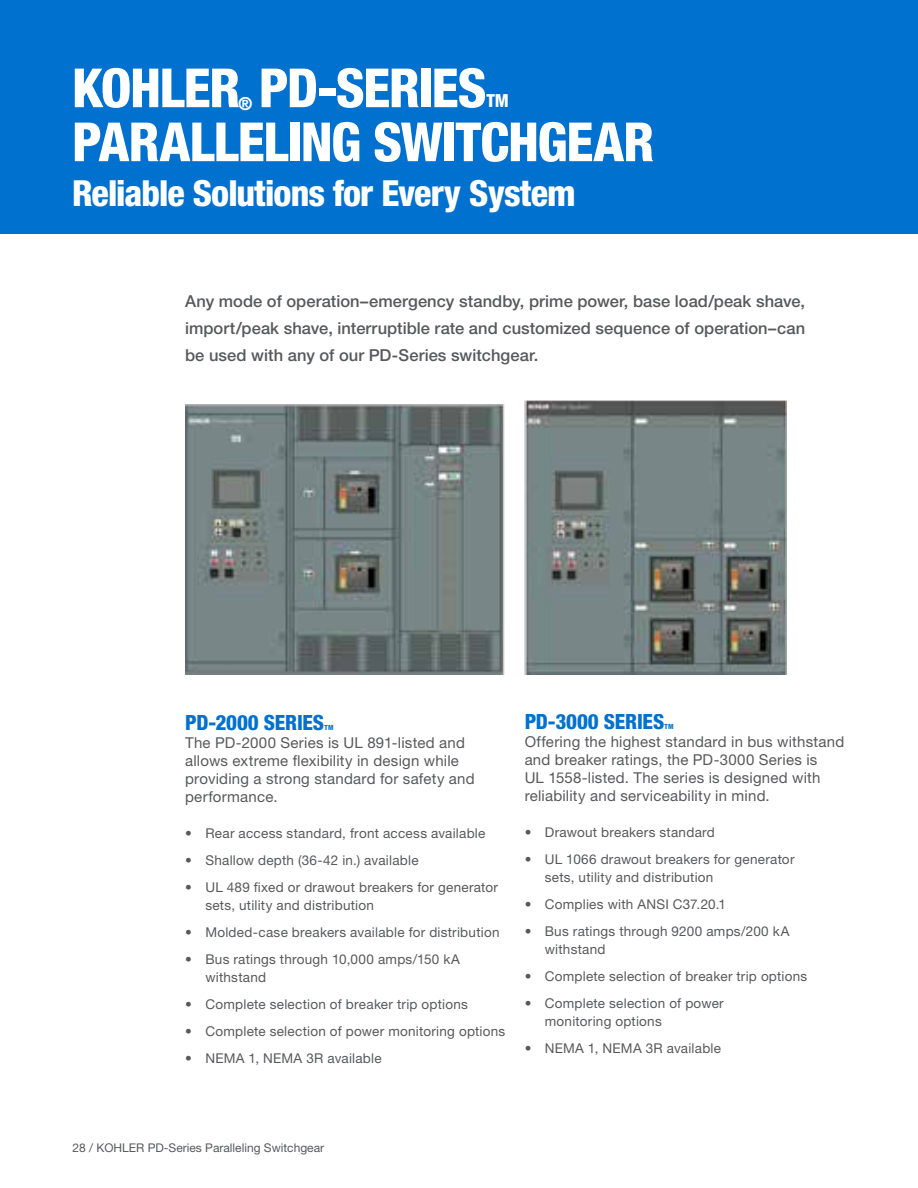
<style>
.page{position:relative;width:918px;height:1188px;background:#fff}
.page>*{position:absolute;margin:0;border:0;box-sizing:border-box;transform-origin:0 0}
.t1{font:800 condensed 54px "Helvetica Neue LT Pro";color:#fff}
.t2{font:800 condensed 36px "Helvetica Neue LT Pro";color:#fff}
.t3{font:800 condensed 21px "Helvetica Neue LT Pro";letter-spacing:-.01em;color:#0071ce}
.t4{font:800 condensed 18px "Helvetica Neue LT Pro";color:#fff}
.t5{font:500 16.5px/27px "Helvetica Neue LT Pro";letter-spacing:.005em;color:#58595b;text-align:justify}
.t6{font:15px/18px "Helvetica Neue LT Pro";letter-spacing:.015em;color:#58595b}
.t7{font:13.5px/18px "Helvetica Neue LT Pro";letter-spacing:.02em;color:#58595b}
.t8{font:12px "Helvetica Neue LT Pro";color:#58595b}
.t9{font:800 condensed 7.05px "Helvetica Neue LT Pro";color:#0071ce}
</style>
<div class="page">
<div style="left:0;top:0;width:918px;height:234px;background:#0071ce"></div>
<img style="left:185px;top:404px;width:319px;height:271px">
<img style="left:525px;top:401px;width:262px;height:274px">
<h1 class="t1" style="left:72px;top:55px;width:57px">KOHLER</h1>
<h3 class="t4" style="left:238px;top:92px;width:16px">®</h3>
<h1 class="t1" style="left:259px;top:55px;width:103px">PD-SERIES</h1>
<h3 class="t4" style="left:486px;top:90px;width:22px">tm</h3>
<h1 class="t1" style="left:72px;top:109px;width:54px">PARALLELING</h1>
<h1 class="t1" style="left:373px;top:109px;width:29px">SWITCHGEAR</h1>
<h2 class="t2" style="left:72px;top:171px;width:505px">Reliable Solutions for Every System</h2>
<p class="t5" style="left:185px;top:287px;width:622px">Any mode of operation–emergency standby, prime power, base load/peak shave, import/peak shave, interruptible rate and customized sequence of operation–can be used with any of our PD-Series switchgear.</p>
<h3 class="t3" style="left:185px;top:710px;width:139px">PD-2000 Series</h3>
<p class="t9" style="left:325px;top:723px;width:11px">TM</p>
<p class="t6" style="left:185px;top:733px;width:291px">The PD-2000 Series is UL 891-listed and allows extreme flexibility in design while providing a strong standard for safety and performance.</p>
<p class="t7" style="left:185px;top:824px;width:302px">• Rear access standard, front access available</p>
<p class="t7" style="left:185px;top:851px;width:235px">• Shallow depth (36-42 in.) available</p>
<p class="t7" style="left:205px;top:878px;width:294px;text-indent:-20px">• UL 489 fixed or drawout breakers for generator sets, utility and distribution</p>
<p class="t7" style="left:185px;top:923px;width:316px">• Molded-case breakers available for distribution</p>
<p class="t7" style="left:205px;top:950px;width:256px;text-indent:-20px">• Bus ratings through 10,000 amps/150 kA withstand</p>
<p class="t7" style="left:185px;top:995px;width:284px">• Complete selection of breaker trip options</p>
<p class="t7" style="left:185px;top:1022px;width:322px">• Complete selection of power monitoring options</p>
<p class="t7" style="left:185px;top:1049px;width:198px">• NEMA 1, NEMA 3R available</p>
<h3 class="t3" style="left:525px;top:709px;width:140px">PD-3000 Series</h3>
<p class="t9" style="left:665px;top:723px;width:11px">TM</p>
<p class="t6" style="left:525px;top:733px;width:321px">Offering the highest standard in bus withstand and breaker ratings, the PD-3000 Series is<br>UL 1558-listed. The series is designed with reliability and serviceability in mind.</p>
<p class="t7" style="left:525px;top:823px;width:192px">• Drawout breakers standard</p>
<p class="t7" style="left:545px;top:850px;width:251px;text-indent:-20px">• UL 1066 drawout breakers for generator sets, utility and distribution</p>
<p class="t7" style="left:525px;top:895px;width:203px">• Complies with ANSI C37.20.1</p>
<p class="t7" style="left:545px;top:922px;width:246px;text-indent:-20px">• Bus ratings through 9200 amps/200 kA withstand</p>
<p class="t7" style="left:525px;top:967px;width:284px">• Complete selection of breaker trip options</p>
<p class="t7" style="left:545px;top:994px;width:180px;text-indent:-20px">• Complete selection of power monitoring options</p>
<p class="t7" style="left:525px;top:1039px;width:198px">• NEMA 1, NEMA 3R available</p>
<p class="t8" style="left:72px;top:1140px;width:41px">28 / KOHLER</p>
<p class="t8" style="left:148px;top:1140px;width:178px">PD-Series Paralleling Switchgear</p>
</div>
